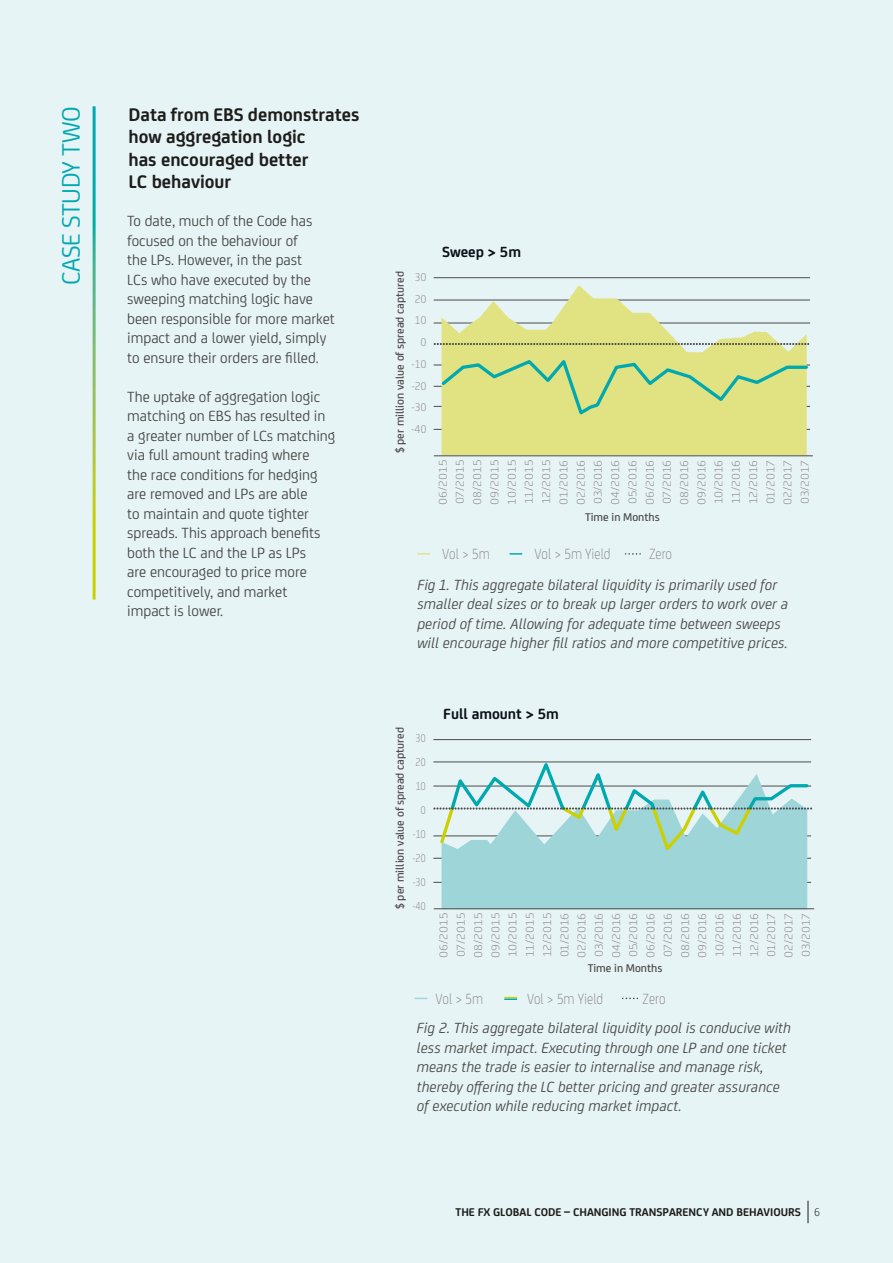
<style>
.page{position:relative;width:893px;height:1263px;background:#e7f4f5}
.page>*{position:absolute;margin:0;border:0;box-sizing:border-box;transform-origin:0 0}
.t1{font:27px "NEX";letter-spacing:-.02em;color:#00a8b0}
.t2{font:700 19.5px/22.5px "NEX";color:#1d1d1b}
.t3{font:15.75px/19.5px "NEX";color:#474747}
.t4{font:italic 15.75px/19.5px "NEX";color:#4a4a49}
.t5{font:300 15.75px "NEX";color:#898888;scale:.87 1}
.t6{font:700 15.75px "NEX";color:#0a1119}
.t7{font:300 12px/17.2px "NEX";letter-spacing:-.02em;color:#898888;text-align:justify;scale:1.14 1}
.t8{font:500 12px "NEX";color:#4a4a49}
.t9{font:700 12px "NEX";color:#1d1d1b}
.t10{font:300 12px/21.8px "NEX";color:#898888;text-align:right}
.t11{font:300 12px/24px "NEX";color:#898888;text-align:right;scale:.87 1}
.s1{font-weight:300}
</style>
<div class="page">
<svg style="left:808px;top:1201px;width:1px;height:22px"></svg>
<svg style="left:510px;top:553px;width:12px;height:2px"></svg>
<svg style="left:417px;top:553px;width:13px;height:2px"></svg>
<svg style="left:625px;top:553px;width:16px;height:2px"></svg>
<hr style="left:434px;top:429px;width:376px;height:1px;background:#4a4a49">
<hr style="left:434px;top:406px;width:376px;height:1px;background:#4a4a49">
<hr style="left:434px;top:386px;width:376px;height:1px;background:#4a4a49">
<hr style="left:434px;top:323px;width:376px;height:1px;background:#4a4a49">
<hr style="left:434px;top:300px;width:376px;height:1px;background:#4a4a49">
<hr style="left:434px;top:277px;width:376px;height:1px;background:#4a4a49">
<hr style="left:434px;top:365px;width:376px;height:1px;background:#4a4a49">
<svg style="left:442px;top:285px;width:365px;height:170px;fill:#e1e281"></svg>
<hr style="left:434px;top:456px;width:379px;height:1px;background:#4a4a49">
<svg style="left:435px;top:343px;width:374px;height:2px"></svg>
<svg style="left:439px;top:355px;width:371px;height:63px;background:#d1de85"></svg>
<svg style="left:415px;top:998px;width:12px;height:1px"></svg>
<svg style="left:504px;top:997px;width:13px;height:3px"></svg>
<hr style="left:433px;top:882px;width:378px;height:1px;background:#4a4a49">
<hr style="left:433px;top:858px;width:378px;height:1px;background:#4a4a49">
<hr style="left:433px;top:836px;width:378px;height:1px;background:#4a4a49">
<hr style="left:433px;top:786px;width:378px;height:1px;background:#4a4a49">
<hr style="left:433px;top:762px;width:378px;height:1px;background:#4a4a49">
<hr style="left:433px;top:739px;width:378px;height:1px;background:#4a4a49">
<div style="left:442px;top:855px;width:365px;height:53px;background:#9ed5d9"></div>
<hr style="left:434px;top:908px;width:380px;height:1px;background:#4a4a49">
<svg style="left:434px;top:761px;width:378px;height:94px"></svg>
<hr style="left:93px;top:106px;width:3px;height:494px;background:#fff">
<h1 class="t1" style="left:50px;top:285px;width:180px;rotate:-90deg">CASE STUDY TWO</h1>
<p class="t2" style="left:128px;top:102px;width:233px">Data from EBS demonstrates how aggregation logic<br>has encouraged better<br>LC behaviour</p>
<p class="t3" style="left:127px;top:210px;width:209px">To date, much of the Code has focused on the behaviour of<br>the LPs. However, in the past<br>LCs who have executed by the sweeping matching logic have been responsible for more market impact and a lower yield, simply to ensure their orders are filled.</p>
<p class="t3" style="left:127px;top:385px;width:210px">The uptake of aggregation logic matching on EBS has resulted in a greater number of LCs matching via full amount trading where<br>the race conditions for hedging are removed and LPs are able<br>to maintain and quote tighter spreads. This approach benefits both the LC and the LP as LPs<br>are encouraged to price more competitively, and market<br>impact is lower.</p>
<p class="t8" style="left:391px;top:453px;width:183px;rotate:-90deg">$ per million value of spread captured</p>
<p class="t10" style="left:411px;top:265px;width:17px">30<br>20<br>10<br>0 -10 -20 -30 -40</p>
<p class="t6" style="left:442px;top:239px;width:80px">Sweep &gt; 5m</p>
<p class="t7" style="left:433px;top:505px;width:41px;rotate:-90deg">06/2015<br>07/2015<br>08/2015<br>09/2015<br>10/2015<br>11/2015<br>12/2015<br>01/2016<br>02/2016<br>03/2016<br>04/2016<br>05/2016<br>06/2016<br>07/2016<br>08/2016<br>09/2016<br>10/2016<br>11/2016<br>12/2016<br>01/2017<br>02/2017<br>03/2017</p>
<p class="t8" style="left:585px;top:508px;width:76px">Time in Months</p>
<p class="t5" style="left:442px;top:542px;width:56px">Vol &gt; 5m</p>
<p class="t5" style="left:534px;top:542px;width:89px">Vol &gt; 5m Yield</p>
<p class="t5" style="left:649px;top:541px;width:28px">Zero</p>
<p class="t4" style="left:417px;top:574px;width:372px">Fig 1. This aggregate bilateral liquidity is primarily used for smaller deal sizes or to break up larger orders to work over a period of time. Allowing for adequate time between sweeps will encourage higher fill ratios and more competitive prices.</p>
<p class="t8" style="left:391px;top:909px;width:183px;rotate:-90deg">$ per million value of spread captured</p>
<p class="t11" style="left:412px;top:724px;width:17px">30<br>20<br>10<br>0 -10 -20 -30 -40</p>
<p class="t6" style="left:443px;top:701px;width:117px">Full amount &gt; 5m</p>
<p class="t7" style="left:434px;top:958px;width:41px;rotate:-90deg">06/2015<br>07/2015<br>08/2015<br>09/2015<br>10/2015<br>11/2015<br>12/2015<br>01/2016<br>02/2016<br>03/2016<br>04/2016<br>05/2016<br>06/2016<br>07/2016<br>08/2016<br>09/2016<br>10/2016<br>11/2016<br>12/2016<br>01/2017<br>02/2017<br>03/2017</p>
<p class="t8" style="left:588px;top:958px;width:76px">Time in Months</p>
<p class="t5" style="left:435px;top:986px;width:56px">Vol &gt; 5m</p>
<p class="t5" style="left:527px;top:986px;width:89px">Vol &gt; 5m Yield</p>
<p class="t5" style="left:642px;top:986px;width:28px">Zero</p>
<p class="t4" style="left:417px;top:1018px;width:376px">Fig 2. This aggregate bilateral liquidity pool is conducive with less market impact. Executing through one LP and one ticket means the trade is easier to internalise and manage risk, thereby offering the LC better pricing and greater assurance of execution while reducing market impact.</p>
<p class="t9" style="left:456px;top:1203px;width:366px">THE FX GLOBAL CODE – CHANGING TRANSPARENCY AND BEHAVIOURS <span class="s1">6</span></p>
</div>
